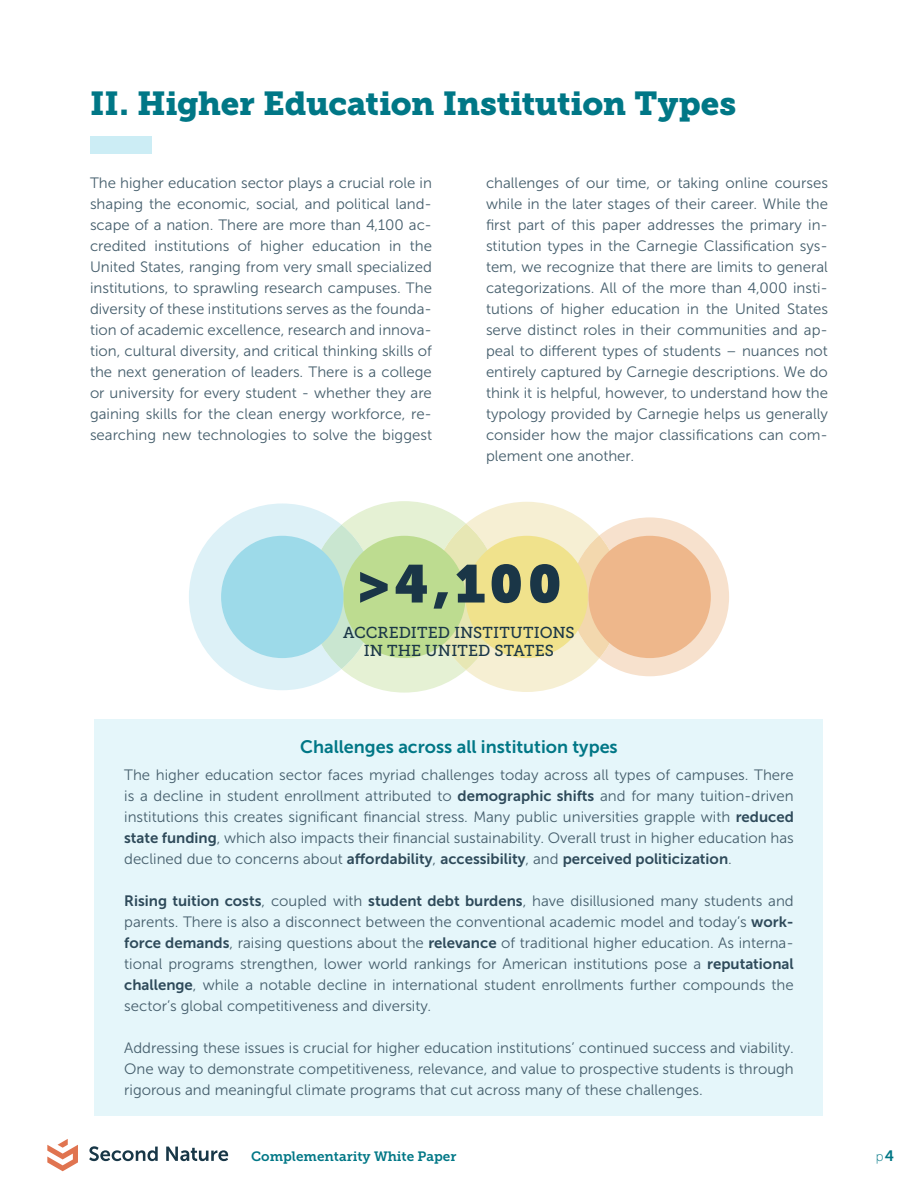
<style>
.page{position:relative;width:918px;height:1188px;background:#fff}
.page>*{position:absolute;margin:0;border:0;box-sizing:border-box;transform-origin:0 0}
.t1{font:52.65px "Museo Slab";color:#1a3647}
.t2{font:33px "Museo Slab 900";letter-spacing:-.01em;color:#007786}
.t3{font:18px "Museo Sans 700";color:#007786}
.t4{font:15.75px/18.5px "Museo Slab 500";letter-spacing:.005em;color:#1a3647;text-align:center}
.t5{font:15px/21px "Museo Sans 300";color:#455e6c;text-align:justify}
.t6{font:15px "Museo Sans 700";color:#2e4a5a}
.t7{font:13.5px "Museo Slab 700";color:#007786}
.t8{font:13.5px "Museo Sans 100";color:#007786}
.s1{font-family:"Museo Sans 700";color:#2e4a5a}
.s2{font-family:"Museo Sans 300";color:#455e6c}
.s3{font-family:"Museo Sans 700";font-size:15px}
</style>
<div class="page">
<div style="left:94px;top:719px;width:730px;height:397px;background:#e5f6fa"></div>
<svg style="left:189px;top:501px;width:540px;height:192px"></svg>
<div style="left:343px;top:536px;width:123px;height:122px;background:#bddc90;border-radius:50%"></div>
<div style="left:221px;top:536px;width:122px;height:122px;background:#9ddae9;border-radius:50%"></div>
<div style="left:466px;top:536px;width:122px;height:122px;background:#f0e28c;border-radius:50%"></div>
<div style="left:589px;top:536px;width:122px;height:122px;background:#eeb78b;border-radius:50%"></div>
<div style="left:90px;top:137px;width:61px;height:17px;background:#ccedf5"></div>
<svg style="left:89px;top:1146px;width:69px;height:15px"></svg>
<svg style="left:166px;top:1147px;width:62px;height:14px"></svg>
<svg style="left:47px;top:1139px;width:31px;height:32px"></svg>
<h2 class="t2" style="left:90px;top:84px;width:648px">II. Higher Education Institution Types</h2>
<p class="t5" style="left:90px;top:173px;width:344px">The higher education sector plays a crucial role in shaping the economic, social, and political land&shy;scape of a nation. There are more than 4,100 ac&shy;credited institutions of higher education in the United States, ranging from very small specialized institutions, to sprawling research campuses. The diversity of these institutions serves as the founda&shy;tion of academic excellence, research and innova&shy;tion, cultural diversity, and critical thinking skills of the next generation of leaders. There is a college or university for every student - whether they are gaining skills for the clean energy workforce, re&shy;searching new technologies to solve the biggest</p>
<p class="t5" style="left:486px;top:173px;width:344px">challenges of our time, or taking online courses while in the later stages of their career. While the first part of this paper addresses the primary in&shy;stitution types in the Carnegie Classification sys&shy;tem, we recognize that there are limits to general categorizations. All of the more than 4,000 insti&shy;tutions of higher education in the United States serve distinct roles in their communities and ap&shy;peal to different types of students – nuances not entirely captured by Carnegie descriptions. We do think it is helpful, however, to understand how the typology provided by Carnegie helps us generally consider how the major classifications can com&shy;plement one another.</p>
<h1 class="t1" style="left:357px;top:553px;width:206px">&gt;4,100</h1>
<p class="t4" style="left:343px;top:624px;width:233px">ACCREDITED INSTITUTIONS<br>IN THE UNITED STATES</p>
<p class="t3" style="left:300px;top:737px;width:319px">Challenges across all institution types</p>
<p class="t5" style="left:124px;top:765px;width:671px">The higher education sector faces myriad challenges today across all types of campuses. There is a decline in student enrollment attributed to <span class="s1">demographic shifts</span> and for many tuition-driven institutions this creates significant financial stress. Many public universities grapple with <span class="s1">reduced state funding</span>, which also impacts their financial sustainability. Overall trust in higher education has</p>
<p class="t6" style="left:124px;top:851px;width:609px"><span class="s2">declined due to concerns about</span> affordability<span class="s2">,</span> accessibility<span class="s2">, and</span> perceived politicization<span class="s2">.</span></p>
<p class="t5" style="left:124px;top:891px;width:671px"><span class="s1">Rising tuition costs</span>, coupled with <span class="s1">student debt burdens</span>, have disillusioned many students and parents. There is also a disconnect between the conventional academic model and today’s <span class="s1">work&shy;force demands</span>, raising questions about the <span class="s1">relevance</span> of traditional higher education. As interna&shy;tional programs strengthen, lower world rankings for American institutions pose a <span class="s1">reputational challenge</span>, while a notable decline in international student enrollments further compounds the sector’s global competitiveness and diversity.</p>
<p class="t5" style="left:124px;top:1038px;width:671px">Addressing these issues is crucial for higher education institutions’ continued success and viability.<br>One way to demonstrate competitiveness, relevance, and value to prospective students is through rigorous and meaningful climate programs that cut across many of these challenges.</p>
<p class="t7" style="left:251px;top:1149px;width:207px">Complementarity White Paper</p>
<p class="t8" style="left:876px;top:1150px;width:20px">p<span class="s3">4</span></p>
</div>
